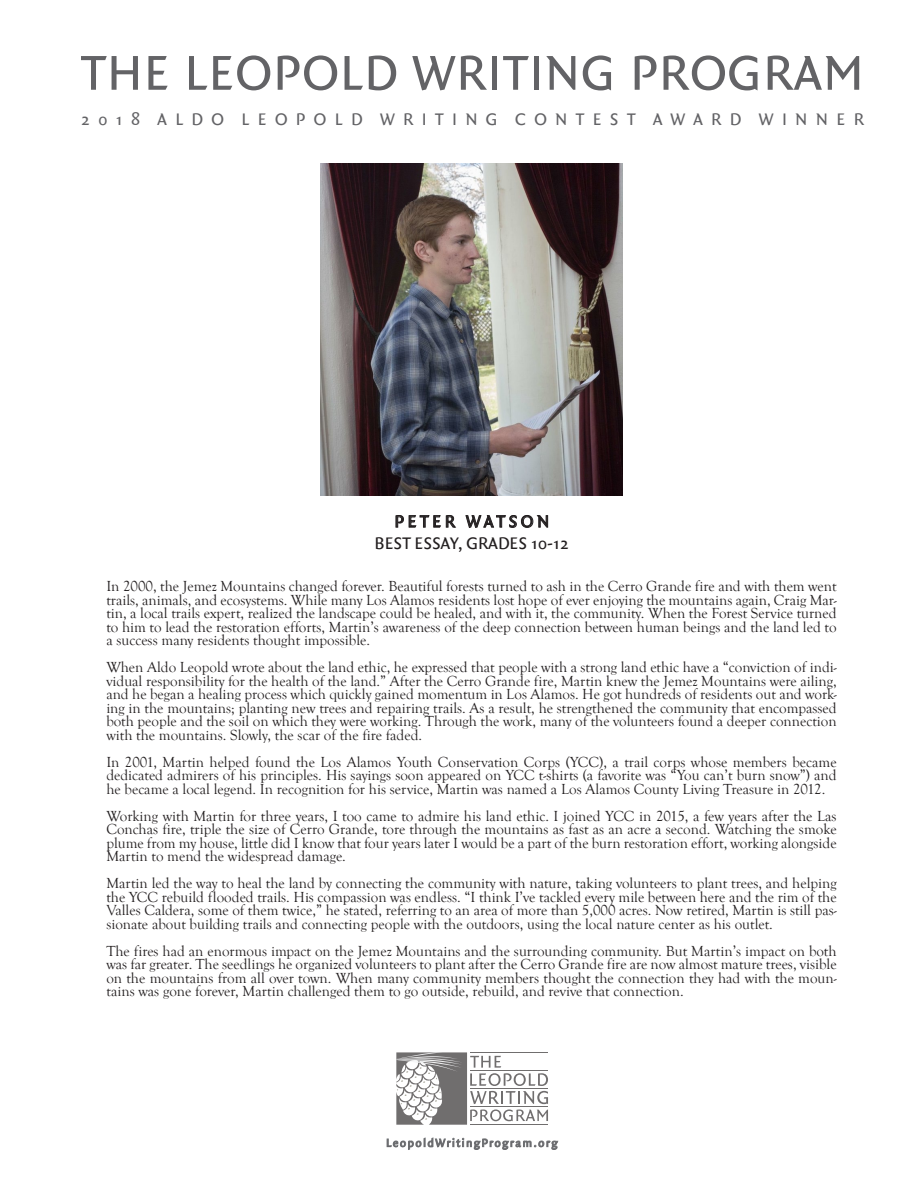
<style>
.page{position:relative;width:918px;height:1188px;background:#fff}
.page>*{position:absolute;margin:0;border:0;box-sizing:border-box;transform-origin:0 0}
.t1{font:52.5px "Quadraat Sans";letter-spacing:.02em;color:#636366}
.t2{font:18px "Quadraat Sans";letter-spacing:.465em;color:#636366}
.t3{font:18px "Quadraat Sans";color:#231f20}
.t4{font:18px "Quadraat Sans";letter-spacing:.2em;color:#231f20}
.t5{font:15px/13.5px "Goudy Old Style T";color:#231f20;text-align:justify}
.t6{font:12px "Quadraat Sans";letter-spacing:.12em;color:#67676a}
</style>
<div class="page">
<svg style="left:396px;top:1052px;width:152px;height:73px"></svg>
<svg style="left:387px;top:1137px;width:171px;height:13px"></svg>
<svg style="left:396px;top:515px;width:60px;height:13px"></svg>
<svg style="left:465px;top:515px;width:83px;height:13px"></svg>
<img style="left:320px;top:164px;width:302px;height:331px">
<p class="t1" style="left:81px;top:43px;width:784px">THE LEOPOLD WRITING PROGRAM</p>
<p class="t2" style="left:81px;top:109px;width:785px">2018 ALDO LEOPOLD WRITING CONTEST AWARD WINNER</p>
<p class="t4" style="left:394px;top:511px;width:156px">PETER WATSON</p>
<p class="t3" style="left:375px;top:533px;width:196px">BEST ESSAY, GRADES 10-12</p>
<p class="t5" style="left:106px;top:580px;width:732px">In 2000, the Jemez Mountains changed forever. Beautiful forests turned to ash in the Cerro Grande fire and with them went trails, animals, and ecosystems. While many Los Alamos residents lost hope of ever enjoying the mountains again, Craig Mar&shy;tin, a local trails expert, realized the landscape could be healed, and with it, the community. When the Forest Service turned to him to lead the restoration efforts, Martin’s awareness of the deep connection between human beings and the land led to a success many residents thought impossible.</p>
<p class="t5" style="left:106px;top:661px;width:732px">When Aldo Leopold wrote about the land ethic, he expressed that people with a strong land ethic have a “conviction of indi&shy;vidual responsibility for the health of the land.” After the Cerro Grande fire, Martin knew the Jemez Mountains were ailing, and he began a healing process which quickly gained momentum in Los Alamos. He got hundreds of residents out and work&shy;ing in the mountains; planting new trees and repairing trails. As a result, he strengthened the community that encompassed both people and the soil on which they were working. Through the work, many of the volunteers found a deeper connection with the mountains. Slowly, the scar of the fire faded.</p>
<p class="t5" style="left:106px;top:756px;width:732px">In 2001, Martin helped found the Los Alamos Youth Conservation Corps (YCC), a trail corps whose members became dedicated admirers of his principles. His sayings soon appeared on YCC t-shirts (a favorite was “You can’t burn snow”) and he became a local legend. In recognition for his service, Martin was named a Los Alamos County Living Treasure in 2012.</p>
<p class="t5" style="left:106px;top:810px;width:732px">Working with Martin for three years, I too came to admire his land ethic. I joined YCC in 2015, a few years after the Las Conchas fire, triple the size of Cerro Grande, tore through the mountains as fast as an acre a second. Watching the smoke plume from my house, little did I know that four years later I would be a part of the burn restoration effort, working alongside Martin to mend the widespread damage.</p>
<p class="t5" style="left:106px;top:877px;width:732px">Martin led the way to heal the land by connecting the community with nature, taking volunteers to plant trees, and helping the YCC rebuild flooded trails. His compassion was endless. “I think I’ve tackled every mile between here and the rim of the Valles Caldera, some of them twice,” he stated, referring to an area of more than 5,000 acres. Now retired, Martin is still pas&shy;sionate about building trails and connecting people with the outdoors, using the local nature center as his outlet.</p>
<p class="t5" style="left:106px;top:945px;width:732px">The fires had an enormous impact on the Jemez Mountains and the surrounding community. But Martin’s impact on both was far greater. The seedlings he organized volunteers to plant after the Cerro Grande fire are now almost mature trees, visible on the mountains from all over town. When many community members thought the connection they had with the moun&shy;tains was gone forever, Martin challenged them to go outside, rebuild, and revive that connection.</p>
<p class="t6" style="left:386px;top:1136px;width:173px">LeopoldWritingProgram.org</p>
</div>
